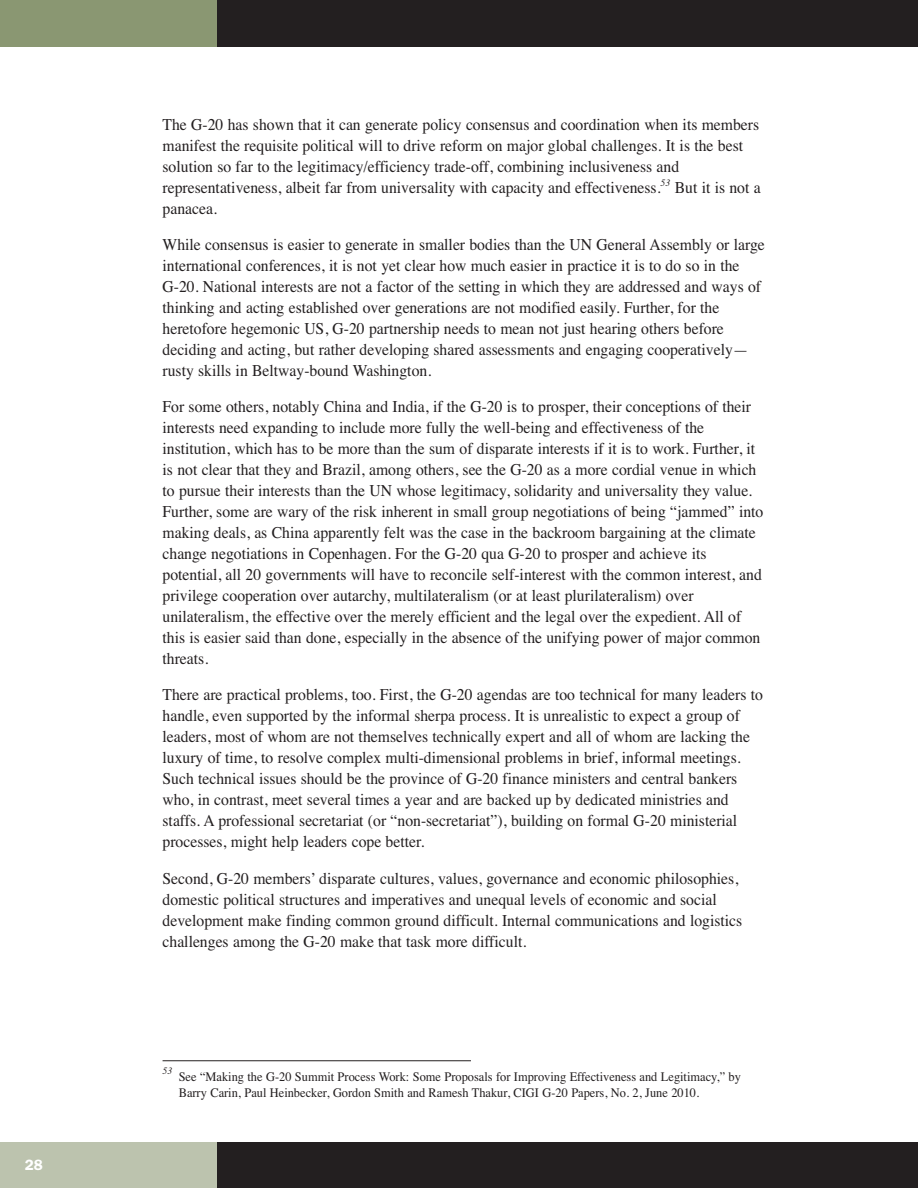
<style>
.page{position:relative;width:918px;height:1188px;background:#fff}
.page>*{position:absolute;margin:0;border:0;box-sizing:border-box;transform-origin:0 0}
.t1{font:16.5px/21px "Times";color:#231f20;scale:.95 1}
.t2{font:600 15px "Franklin Gothic";color:#fff}
.t3{font:13.05px/15.8px "Times";color:#231f20;scale:.95 1}
.t4{font:italic 9.75px "Times";color:#231f20}
</style>
<div class="page">
<hr style="left:163px;top:1060px;width:308px;height:1px;background:#231f20">
<div style="left:217px;top:1143px;width:701px;height:45px;background:#231f20"></div>
<div style="left:0;top:1143px;width:217px;height:45px;background:#bcc3ae"></div>
<div style="left:217px;top:0;width:701px;height:47px;background:#231f20"></div>
<div style="left:0;top:0;width:217px;height:47px;background:#8a9772"></div>
<p class="t2" style="left:25px;top:1160px;width:19px">28</p>
<p class="t1" style="left:163px;top:116px;width:631px">The G-20 has shown that it can generate policy consensus and coordination when its members manifest the requisite political will to drive reform on major global challenges. It is the best solution so far to the legitimacy/efficiency trade-off, combining inclusiveness and representativeness, albeit far from universality with capacity and effectiveness.<sup>53</sup> But it is not a panacea.</p>
<p class="t1" style="left:163px;top:236px;width:636px">While consensus is easier to generate in smaller bodies than the UN General Assembly or large international conferences, it is not yet clear how much easier in practice it is to do so in the G-20. National interests are not a factor of the setting in which they are addressed and ways of thinking and acting established over generations are not modified easily. Further, for the heretofore hegemonic US, G-20 partnership needs to mean not just hearing others before deciding and acting, but rather developing shared assessments and engaging cooperatively— rusty skills in Beltway-bound Washington.</p>
<p class="t1" style="left:163px;top:398px;width:634px">For some others, notably China and India, if the G-20 is to prosper, their conceptions of their interests need expanding to include more fully the well-being and effectiveness of the institution, which has to be more than the sum of disparate interests if it is to work. Further, it is not clear that they and Brazil, among others, see the G-20 as a more cordial venue in which to pursue their interests than the UN whose legitimacy, solidarity and universality they value.<br>Further, some are wary of the risk inherent in small group negotiations of being “jammed” into making deals, as China apparently felt was the case in the backroom bargaining at the climate change negotiations in Copenhagen. For the G-20 qua G-20 to prosper and achieve its potential, all 20 governments will have to reconcile self-interest with the common interest, and privilege cooperation over autarchy, multilateralism (or at least plurilateralism) over unilateralism, the effective over the merely efficient and the legal over the expedient. All of this is easier said than done, especially in the absence of the unifying power of major common threats.</p>
<p class="t1" style="left:163px;top:686px;width:633px">There are practical problems, too. First, the G-20 agendas are too technical for many leaders to handle, even supported by the informal sherpa process. It is unrealistic to expect a group of leaders, most of whom are not themselves technically expert and all of whom are lacking the luxury of time, to resolve complex multi-dimensional problems in brief, informal meetings.<br>Such technical issues should be the province of G-20 finance ministers and central bankers who, in contrast, meet several times a year and are backed up by dedicated ministries and staffs. A professional secretariat (or “non-secretariat”), building on formal G-20 ministerial processes, might help leaders cope better.</p>
<p class="t1" style="left:163px;top:869px;width:612px">Second, G-20 members’ disparate cultures, values, governance and economic philosophies, domestic political structures and imperatives and unequal levels of economic and social development make finding common ground difficult. Internal communications and logistics challenges among the G-20 make that task more difficult.</p>
<p class="t4" style="left:163px;top:1068px;width:11px">53</p>
<p class="t3" style="left:179px;top:1070px;width:593px">See “Making the G-20 Summit Process Work: Some Proposals for Improving Effectiveness and Legitimacy,” by<br>Barry Carin, Paul Heinbecker, Gordon Smith and Ramesh Thakur, CIGI G-20 Papers, No. 2, June 2010.</p>
</div>
